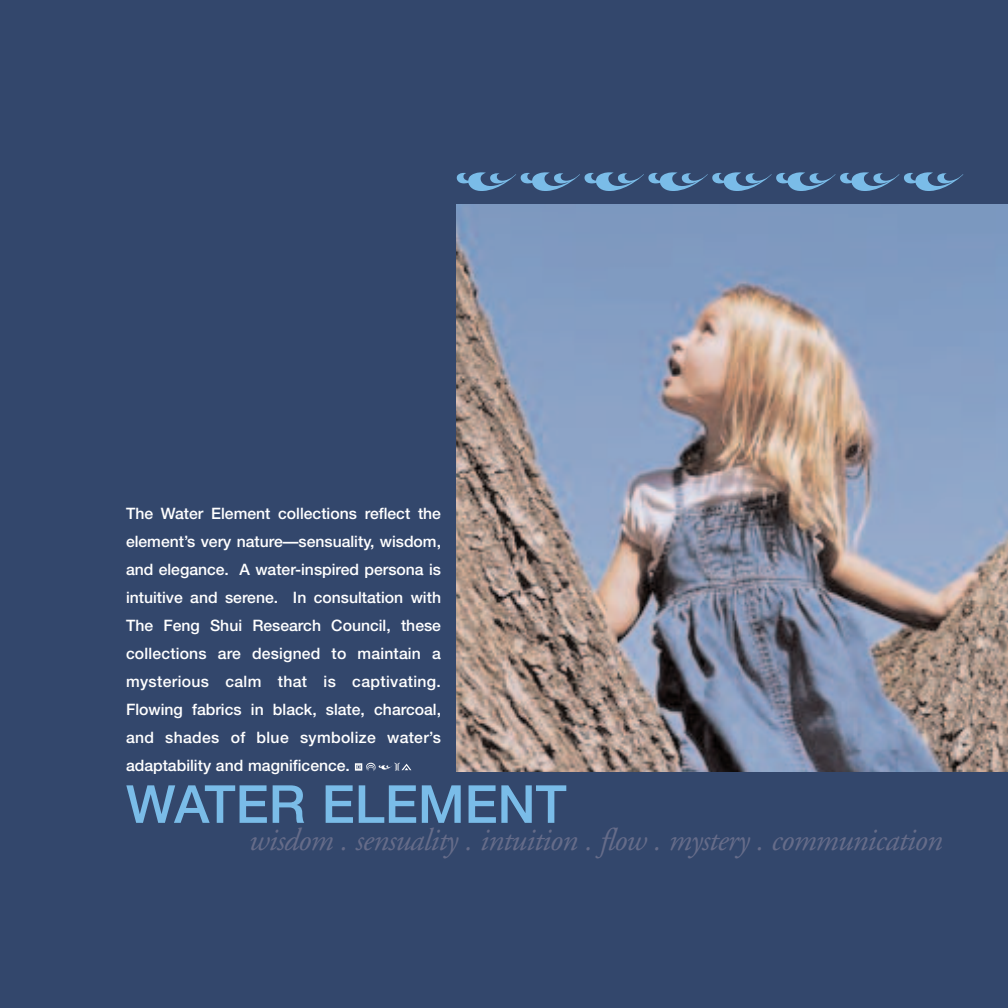
<style>
.page{position:relative;width:1008px;height:1008px;background:#33476c}
.page>*{position:absolute;margin:0;border:0;box-sizing:border-box;transform-origin:0 0}
.t1{font:500 52.5px "Helvetica Neue";color:#7abce8}
.t2{font:italic 31.5px "Adobe Garamond";letter-spacing:-.025em;color:#666c89}
.t3{font:500 15.75px/28px "Helvetica Neue";color:#fff;text-align:justify}
</style>
<div class="page">
<img style="left:457px;top:205px;width:551px;height:567px">
<svg style="left:457px;top:172px;width:506px;height:19px"></svg>
<svg style="left:355px;top:763px;width:56px;height:8px"></svg>
<p class="t3" style="left:126px;top:501px;width:317px">The Water Element collections reflect the element’s very nature—sensuality, wisdom, and elegance. A water-inspired persona is intuitive and serene. In consultation with The Feng Shui Research Council, these collections are designed to maintain a mysterious calm that is captivating.<br>Flowing fabrics in black, slate, charcoal, and shades of blue symbolize water’s adaptability and magnificence.</p>
<h1 class="t1" style="left:126px;top:785px;width:442px">WATER ELEMENT</h1>
<h2 class="t2" style="left:249px;top:828px;width:695px">wisdom . sensuality . intuition . flow . mystery . communication</h2>
</div>
